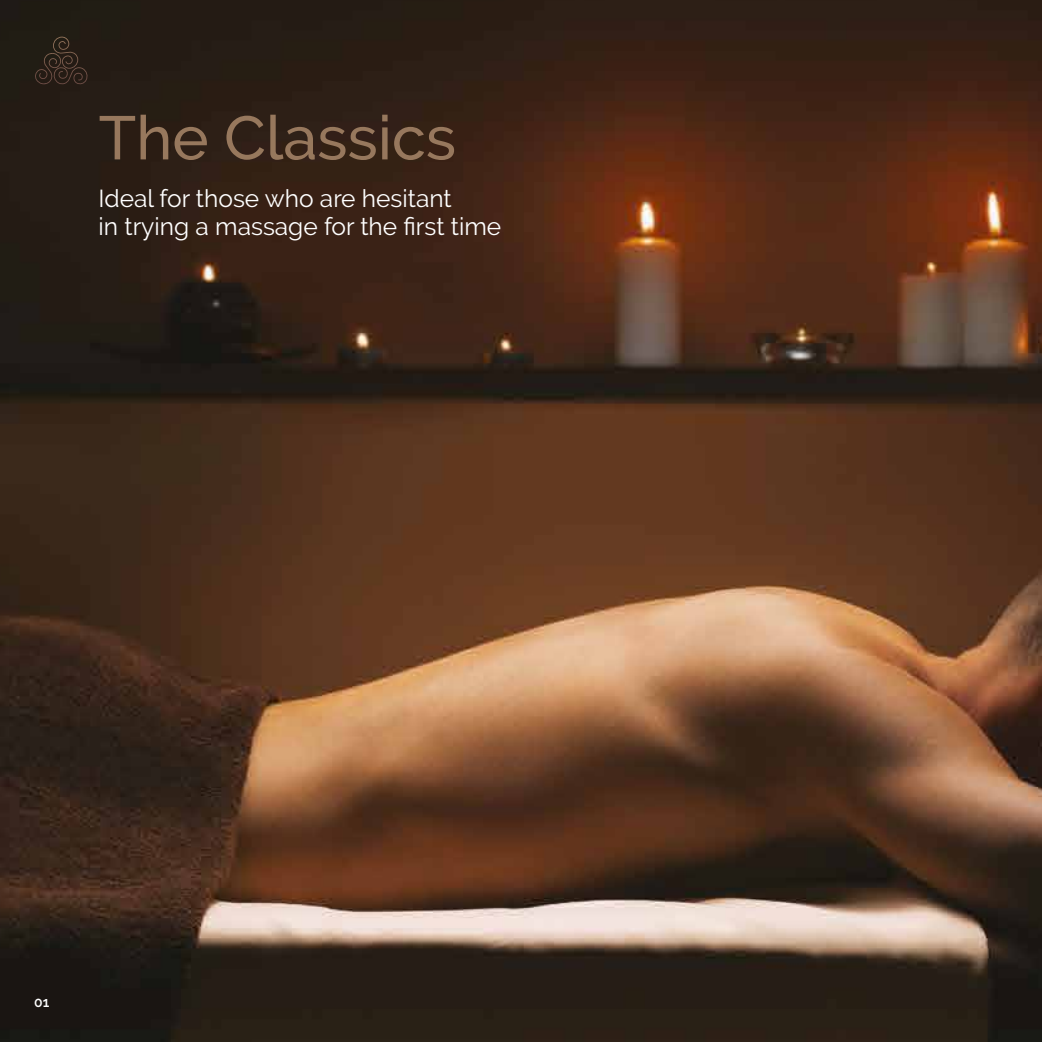
<style>
.page{position:relative;width:1042px;height:1042px;background:#fff}
.page>*{position:absolute;margin:0;border:0;box-sizing:border-box;transform-origin:0 0}
.t1{font:500 61.25px "Raleway";color:#97785d}
.t2{font:24.5px/28px "Raleway";color:#fff}
.t3{font:600 14px "Raleway";color:#fff}
</style>
<div class="page">
<img style="left:0;top:0;width:1042px;height:1042px">
<svg style="left:34px;top:37px;width:44px;height:47px;background:#30251c"></svg>
<h1 class="t1" style="left:99px;top:102px;width:359px">The Classics</h1>
<p class="t2" style="left:99px;top:184px;width:404px">Ideal for those who are hesitant<br>in trying a massage for the first time</p>
<p class="t3" style="left:34px;top:994px;width:17px">01</p>
</div>
